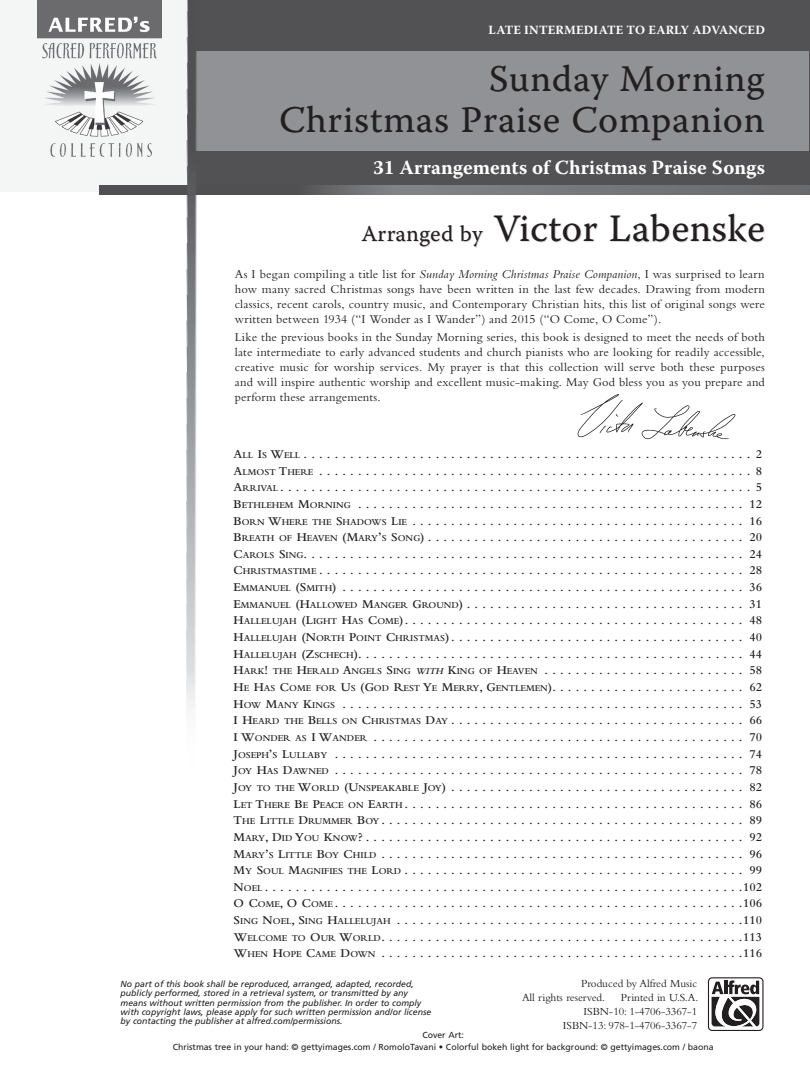
<style>
.page{position:relative;width:810px;height:1080px;background:#fff}
.page>*{position:absolute;margin:0;border:0;box-sizing:border-box;transform-origin:0 0}
.FC_-_Arranger{font:38.75px "Warnock Pro Capt";color:#231f20}
.FC_-_Title{font:37.5px/41.2px "Warnock Pro Capt";letter-spacing:.01em;color:#231f20;text-align:right}
.FC_-_Subhead{font:700 20px "Warnock Pro";color:#fff}
.t1{font:600 12.5px "Bembo";color:#231f20}
.t2{font:12.5px/15px "Bembo";letter-spacing:.01em;color:#231f20;text-align:justify}
.FC_-_Level{font:700 12.5px "Warnock Pro";letter-spacing:.015em;color:#fff}
.t3{font:11.25px/13.8px "Bembo";letter-spacing:-.005em;color:#231f20}
.Permissions{font:italic 8.75px/9.4px "Frutiger";color:#231f20}
.Picture_credits{font:8.75px/12.5px "Frutiger";color:#231f20;text-align:center}
.s1{font-size:22.5px}
.s2{font-style:italic}
.s3{font-size:9.38px}
.s4{font-style:italic;font-size:9.38px}
</style>
<div class="page">
<div style="left:362px;top:215px;width:403px;height:33px;background:#231f20;opacity:.15"></div>
<div style="left:2px;top:0;width:808px;height:191px;background:#525254"></div>
<div style="left:2px;top:51px;width:807px;height:100px;background:#909295"></div>
<div style="left:0;top:0;width:187px;height:191px;background:#f4f5f5"></div>
<svg style="left:100px;top:185px;width:710px;height:10px;background:#6a6b6d"></svg>
<svg style="left:186px;top:0;width:11px;height:708px"></svg>
<img style="left:38px;top:0;width:124px;height:157px">
<svg style="left:578px;top:394px;width:157px;height:45px"></svg>
<div style="left:708px;top:978px;width:55px;height:52px;background:linear-gradient(to right,#fff,#fff);border-radius:4px"></div>
<div style="left:708px;top:977px;width:56px;height:54px;border:1px solid #231f20;border-radius:4px"></div>
<svg style="left:712px;top:980px;width:47px;height:48px"></svg>
<p class="FC_-_Level" style="left:489px;top:23px;width:278px">LATE INTERMEDIATE TO EARLY ADVANCED</p>
<p class="FC_-_Title" style="left:279px;top:57px;width:487px">Sunday Morning<br>Christmas Praise Companion</p>
<p class="FC_-_Subhead" style="left:373px;top:155px;width:394px">31 Arrangements of Christmas Praise Songs</p>
<p class="FC_-_Arranger" style="left:361px;top:205px;width:405px"><span class="s1">Arranged by</span> Victor Labenske</p>
<p class="t2" style="left:235px;top:267px;width:532px">As I began compiling a title list for <span class="s2">Sunday Morning Christmas Praise Companion</span>, I was surprised to learn how many sacred Christmas songs have been written in the last few decades. Drawing from modern classics, recent carols, country music, and Contemporary Christian hits, this list of original songs were written between 1934 (“I Wonder as I Wander”) and 2015 (“O Come, O Come”).</p>
<p class="t2" style="left:235px;top:330px;width:532px">Like the previous books in the Sunday Morning series, this book is designed to meet the needs of both late intermediate to early advanced students and church pianists who are looking for readily accessible, creative music for worship services. My prayer is that this collection will serve both these purposes and will inspire authentic worship and excellent music-making. May God bless you as you prepare and perform these arrangements.</p>
<p class="t1" style="left:234px;top:447px;width:530px">A<span class="s3">LL</span> I<span class="s3">S</span> W<span class="s3">ELL</span> .......................................................... 2</p>
<p class="t1" style="left:234px;top:464px;width:530px">A<span class="s3">LMOST</span>T<span class="s3">HERE</span> ........................................................ 8</p>
<p class="t1" style="left:234px;top:480px;width:530px">A<span class="s3">RRIVAL</span> ............................................................. 5</p>
<p class="t1" style="left:234px;top:497px;width:530px">B<span class="s3">ETHLEHEM</span> M<span class="s3">ORNING</span> .................................................. 12</p>
<p class="t1" style="left:234px;top:514px;width:530px">B<span class="s3">ORN</span> W<span class="s3">HERE THE</span> S<span class="s3">HADOWS</span> L<span class="s3">IE</span> ........................................... 16</p>
<p class="t1" style="left:234px;top:530px;width:530px">B<span class="s3">REATH OF</span> H<span class="s3">EAVEN</span> (M<span class="s3">ARY</span>’<span class="s3">S</span> S<span class="s3">ONG</span>) ......................................... 20</p>
<p class="t1" style="left:234px;top:547px;width:530px">C<span class="s3">AROLS</span> S<span class="s3">ING</span> ......................................................... 24</p>
<p class="t1" style="left:234px;top:564px;width:530px">C<span class="s3">HRISTMASTIME</span> ....................................................... 28</p>
<p class="t1" style="left:234px;top:580px;width:530px">E<span class="s3">MMANUEL</span> (S<span class="s3">MITH</span>) .................................................... 36</p>
<p class="t1" style="left:234px;top:597px;width:530px">E<span class="s3">MMANUEL</span> (H<span class="s3">ALLOWED</span> M<span class="s3">ANGER</span> G<span class="s3">ROUND</span>) .................................... 31</p>
<p class="t1" style="left:234px;top:614px;width:530px">H<span class="s3">ALLELUJAH</span> (L<span class="s3">IGHT</span> H<span class="s3">AS</span> C<span class="s3">OME</span>) ............................................ 48</p>
<p class="t1" style="left:234px;top:630px;width:530px">H<span class="s3">ALLELUJAH</span> (N<span class="s3">ORTH</span> P<span class="s3">OINT</span> C<span class="s3">HRISTMAS</span>) ...................................... 40</p>
<p class="t1" style="left:234px;top:647px;width:530px">H<span class="s3">ALLELUJAH</span> (Z<span class="s3">SCHECH</span>).................................................. 44</p>
<p class="t1" style="left:234px;top:664px;width:530px">H<span class="s3">ARK</span>! <span class="s3">THE</span> H<span class="s3">ERALD</span> A<span class="s3">NGELS</span> S<span class="s3">ING</span> <span class="s4">with</span>K<span class="s3">ING OF</span> H<span class="s3">EAVEN</span> .......................... 58</p>
<p class="t1" style="left:234px;top:680px;width:530px">H<span class="s3">E</span> H<span class="s3">AS</span> C<span class="s3">OME FOR</span> U<span class="s3">S</span> (G<span class="s3">OD</span> R<span class="s3">EST</span>Y<span class="s3">E</span> M<span class="s3">ERRY</span>, G<span class="s3">ENTLEMEN</span>) . . . . . . . . . . . . . . . . . . . . . . . . . 62</p>
<p class="t1" style="left:234px;top:697px;width:530px">H<span class="s3">OW</span> M<span class="s3">ANY</span> K<span class="s3">INGS</span> .................................................... 53</p>
<p class="t1" style="left:234px;top:713px;width:530px">I H<span class="s3">EARD THE</span> B<span class="s3">ELLS ON</span> C<span class="s3">HRISTMAS</span> D<span class="s3">AY</span> ...................................... 66</p>
<p class="t1" style="left:234px;top:730px;width:530px">I W<span class="s3">ONDER AS</span> I W<span class="s3">ANDER</span> ................................................ 70</p>
<p class="t1" style="left:234px;top:747px;width:530px">J<span class="s3">OSEPH</span>’<span class="s3">S</span> L<span class="s3">ULLABY</span> ..................................................... 74</p>
<p class="t1" style="left:234px;top:763px;width:530px">J<span class="s3">OY</span> H<span class="s3">AS</span> D<span class="s3">AWNED</span> ..................................................... 78</p>
<p class="t1" style="left:234px;top:780px;width:530px">J<span class="s3">OY TO THE</span> W<span class="s3">ORLD</span> (U<span class="s3">NSPEAKABLE</span> J<span class="s3">OY</span>) ...................................... 82</p>
<p class="t1" style="left:234px;top:797px;width:530px">L<span class="s3">ET</span>T<span class="s3">HERE</span> B<span class="s3">E</span> P<span class="s3">EACE ON</span> E<span class="s3">ARTH</span> ............................................ 86</p>
<p class="t1" style="left:234px;top:813px;width:530px">T<span class="s3">HE</span> L<span class="s3">ITTLE</span> D<span class="s3">RUMMER</span> B<span class="s3">OY</span> ............................................... 89</p>
<p class="t1" style="left:234px;top:830px;width:530px">M<span class="s3">ARY</span>, D<span class="s3">ID</span>Y<span class="s3">OU</span> K<span class="s3">NOW</span>? ................................................. 92</p>
<p class="t1" style="left:234px;top:847px;width:530px">M<span class="s3">ARY</span>’<span class="s3">S</span> L<span class="s3">ITTLE</span> B<span class="s3">OY</span> C<span class="s3">HILD</span> ............................................... 96</p>
<p class="t1" style="left:234px;top:863px;width:530px">M<span class="s3">Y</span> S<span class="s3">OUL</span> M<span class="s3">AGNIFIES THE</span> L<span class="s3">ORD</span> ............................................ 99</p>
<p class="t1" style="left:234px;top:880px;width:530px">N<span class="s3">OEL</span> ............................................................. 102</p>
<p class="t1" style="left:234px;top:897px;width:530px">O C<span class="s3">OME</span>, O C<span class="s3">OME</span> .................................................... 106</p>
<p class="t1" style="left:234px;top:913px;width:530px">S<span class="s3">ING</span> N<span class="s3">OEL</span>, S<span class="s3">ING</span> H<span class="s3">ALLELUJAH</span> ............................................ 110</p>
<p class="t1" style="left:234px;top:930px;width:530px">W<span class="s3">ELCOME TO</span> O<span class="s3">UR</span> W<span class="s3">ORLD</span> .............................................. 113</p>
<p class="t1" style="left:234px;top:947px;width:530px">W<span class="s3">HEN</span> H<span class="s3">OPE</span> C<span class="s3">AME</span> D<span class="s3">OWN</span> .............................................. 116</p>
<p class="t3" style="left:522px;top:977px;width:177px;text-indent:59px">Produced by Alfred Music<br>All rights reserved.</p>
<p class="Permissions" style="left:121px;top:979px;width:312px">No part of this book shall be reproduced, arranged, adapted, recorded, publicly performed, stored in a retrieval system, or transmitted by any means without written permission from the publisher. In order to comply with copyright laws, please apply for such written permission and/or license by contacting the publisher at alfred.com/permissions.</p>
<p class="Picture_credits" style="left:173px;top:1028px;width:542px">Cover Art:<br>Christmas tree in your hand: © gettyimages.com / RomoloTavani • Colorful bokeh light for background: © gettyimages.com / baona</p>
<p class="t3" style="left:621px;top:991px;width:79px">Printed in U.S.A.</p>
<p class="t3" style="left:584px;top:1004px;width:115px">ISBN-10: 1-4706-3367-1</p>
<p class="t3" style="left:563px;top:1018px;width:136px">ISBN-13: 978-1-4706-3367-7</p>
</div>
